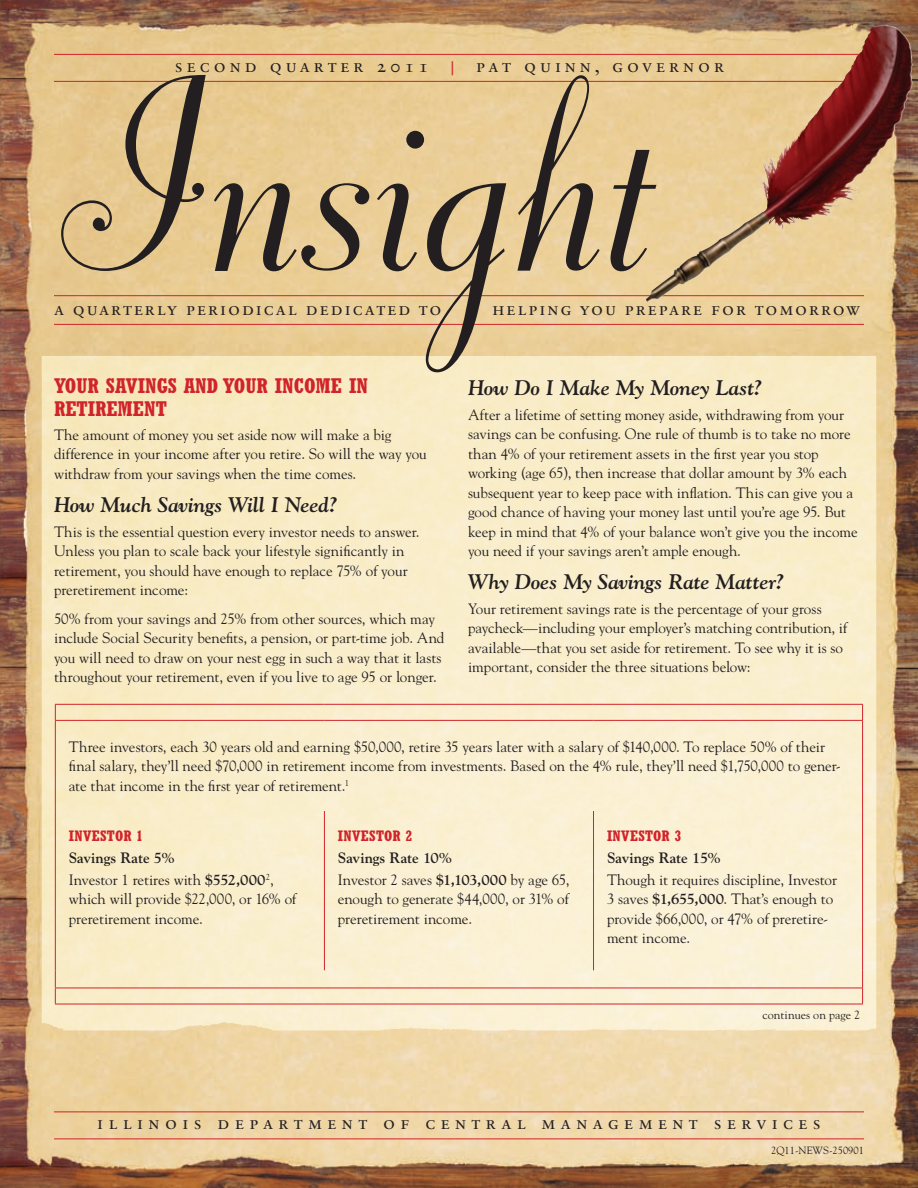
<style>
.page{position:relative;width:918px;height:1188px;background:#fff}
.page>*{position:absolute;margin:0;border:0;box-sizing:border-box;transform-origin:0 0}
.t1{font:330px "Dorchester Script MT Std";letter-spacing:-.01em;color:#231f20}
.t2{font:italic 700 21px "Goudy Std";letter-spacing:-.01em;color:#231f20}
.t3{font:700 condensed 21px/22.5px "Rockwell Std";color:#d1232a}
.t4{font:18px "Sabon Roman SC";letter-spacing:.11em;color:#231f20}
.t5{font:18px "Sabon Roman SC";letter-spacing:.3em;color:#231f20}
.t6{font:18px "Sabon Roman SC";letter-spacing:.22em;color:#231f20}
.t7{font:15px/19.5px "Goudy Std";letter-spacing:-.005em;color:#231f20}
.t8{font:700 15px/21.6px "Goudy Std";color:#231f20}
.t9{font:700 condensed 15px "Rockwell Std";color:#d1232a}
.t10{font:12px "Goudy Std";letter-spacing:.005em;color:#231f20}
.t11{font:10.5px "Goudy Std";color:#231f20}
.s1{color:#d1232a}
.s2{font-weight:400}
.s3{font-weight:700}
</style>
<div class="page">
<img style="left:0;top:0;width:918px;height:1188px">
<img style="left:42px;top:356px;width:423px;height:675px">
<hr style="left:54px;top:295px;width:810px;height:1px;background:#d1232a">
<hr style="left:54px;top:81px;width:810px;height:1px;background:#d1232a">
<hr style="left:54px;top:324px;width:810px;height:1px;background:#d1232a">
<hr style="left:54px;top:1112px;width:810px;height:1px;background:#d1232a">
<hr style="left:54px;top:54px;width:810px;height:1px;background:#d1232a">
<hr style="left:54px;top:1138px;width:810px;height:1px;background:#d1232a">
<img style="left:756px;top:26px;width:123px;height:176px">
<hr style="left:55px;top:704px;width:269px;height:1px;background:#d1232a">
<svg style="left:55px;top:705px;width:1px;height:15px"></svg>
<hr style="left:324px;top:704px;width:270px;height:1px;background:#d1232a">
<hr style="left:594px;top:704px;width:269px;height:1px;background:#d1232a">
<svg style="left:862px;top:705px;width:1px;height:15px"></svg>
<hr style="left:55px;top:720px;width:269px;height:1px;background:#d1232a">
<hr style="left:55px;top:721px;width:1px;height:90px;background:#d1232a">
<hr style="left:324px;top:720px;width:270px;height:1px;background:#d1232a">
<hr style="left:594px;top:720px;width:269px;height:1px;background:#d1232a">
<hr style="left:862px;top:721px;width:1px;height:90px;background:#d1232a">
<hr style="left:55px;top:811px;width:1px;height:159px;background:#d1232a">
<hr style="left:324px;top:811px;width:1px;height:159px;background:#d1232a">
<hr style="left:593px;top:811px;width:1px;height:159px;background:#d1232a">
<hr style="left:862px;top:811px;width:1px;height:159px;background:#d1232a">
<hr style="left:55px;top:988px;width:269px;height:1px;background:#d1232a">
<svg style="left:55px;top:970px;width:1px;height:34px"></svg>
<hr style="left:324px;top:988px;width:270px;height:1px;background:#d1232a">
<hr style="left:594px;top:988px;width:269px;height:1px;background:#d1232a">
<svg style="left:862px;top:970px;width:1px;height:34px"></svg>
<hr style="left:55px;top:1004px;width:269px;height:1px;background:#d1232a">
<hr style="left:324px;top:1004px;width:270px;height:1px;background:#d1232a">
<hr style="left:594px;top:1004px;width:269px;height:1px;background:#d1232a">
<p class="t6" style="left:175px;top:55px;width:551px">second quarter 2011 <span class="s1">|</span> pat quinn, governor</p>
<h1 class="t1" style="left:56px;top:10px;width:599px">Insight</h1>
<p class="t4" style="left:54px;top:298px;width:389px">a quarterly periodical dedicated to</p>
<p class="t4" style="left:492px;top:298px;width:369px">helping you prepare for tomorrow</p>
<h2 class="t3" style="left:54px;top:375px;width:316px">YOUR SAVINGS AND YOUR INCOME IN<br>RETIREMENT</h2>
<p class="t7" style="left:54px;top:425px;width:374px">The amount of money you set aside now will make a big difference in your income after you retire. So will the way you withdraw from your savings when the time comes.</p>
<h2 class="t2" style="left:54px;top:491px;width:285px">How Much Savings Will I Need?</h2>
<p class="t7" style="left:54px;top:522px;width:367px">This is the essential question every investor needs to answer.<br>Unless you plan to scale back your lifestyle significantly in retirement, you should have enough to replace 75% of your preretirement income:</p>
<p class="t7" style="left:54px;top:609px;width:392px">50% from your savings and 25% from other sources, which may include Social Security benefits, a pension, or part-time job. And you will need to draw on your nest egg in such a way that it lasts throughout your retirement, even if you live to age 95 or longer.</p>
<h2 class="t2" style="left:468px;top:374px;width:295px">How Do I Make My Money Last?</h2>
<p class="t7" style="left:468px;top:404px;width:391px">After a lifetime of setting money aside, withdrawing from your savings can be confusing. One rule of thumb is to take no more than 4% of your retirement assets in the first year you stop working (age 65), then increase that dollar amount by 3% each subsequent year to keep pace with inflation. This can give you a good chance of having your money last until you’re age 95. But keep in mind that 4% of your balance won’t give you the income you need if your savings aren’t ample enough.</p>
<h2 class="t2" style="left:468px;top:569px;width:317px">Why Does My Savings Rate Matter?</h2>
<p class="t7" style="left:468px;top:599px;width:381px">Your retirement savings rate is the percentage of your gross paycheck—including your employer’s matching contribution, if available—that you set aside for retirement. To see why it is so important, consider the three situations below:</p>
<p class="t7" style="left:69px;top:737px;width:773px">Three investors, each 30 years old and earning $50,000, retire 35 years later with a salary of $140,000. To replace 50% of their final salary, they’ll need $70,000 in retirement income from investments. Based on the 4% rule, they’ll need $1,750,000 to gener&shy;ate that income in the first year of retirement.<sup>1</sup></p>
<p class="t9" style="left:69px;top:827px;width:9px">INVE</p>
<p class="t9" style="left:100px;top:827px;width:16px">STOR</p>
<p class="t9" style="left:137px;top:827px;width:8px">1</p>
<p class="t8" style="left:69px;top:847px;width:207px">Savings Rate 5%<br><span class="s2">Investor 1 retires with</span> $552,000<sup>2</sup><span class="s2">,</span></p>
<p class="t7" style="left:69px;top:889px;width:229px">which will provide $22,000, or 16% of preretirement income.</p>
<p class="t9" style="left:338px;top:827px;width:9px">INVE</p>
<p class="t9" style="left:369px;top:827px;width:16px">STOR</p>
<p class="t9" style="left:406px;top:827px;width:8px">2</p>
<p class="t8" style="left:338px;top:847px;width:233px">Savings Rate 10%<br><span class="s2">Investor 2 saves</span> $1,103,000 <span class="s2">by age 65,</span></p>
<p class="t7" style="left:338px;top:889px;width:232px">enough to generate $44,000, or 31% of preretirement income.</p>
<p class="t9" style="left:607px;top:827px;width:9px">INVE</p>
<p class="t9" style="left:638px;top:827px;width:16px">STOR</p>
<p class="t9" style="left:675px;top:827px;width:8px">3</p>
<p class="t8" style="left:607px;top:847px;width:115px">Savings Rate 15%</p>
<p class="t7" style="left:607px;top:870px;width:231px">Though it requires discipline, Investor<br>3 saves <span class="s3">$1,655,000</span>. That’s enough to provide $66,000, or 47% of preretire&shy;ment income.</p>
<p class="t10" style="left:762px;top:1008px;width:99px">continues on page 2</p>
<p class="t5" style="left:97px;top:1113px;width:725px">illinois department of central management services</p>
<p class="t11" style="left:771px;top:1144px;width:94px">2Q11-NEWS-250901</p>
</div>
